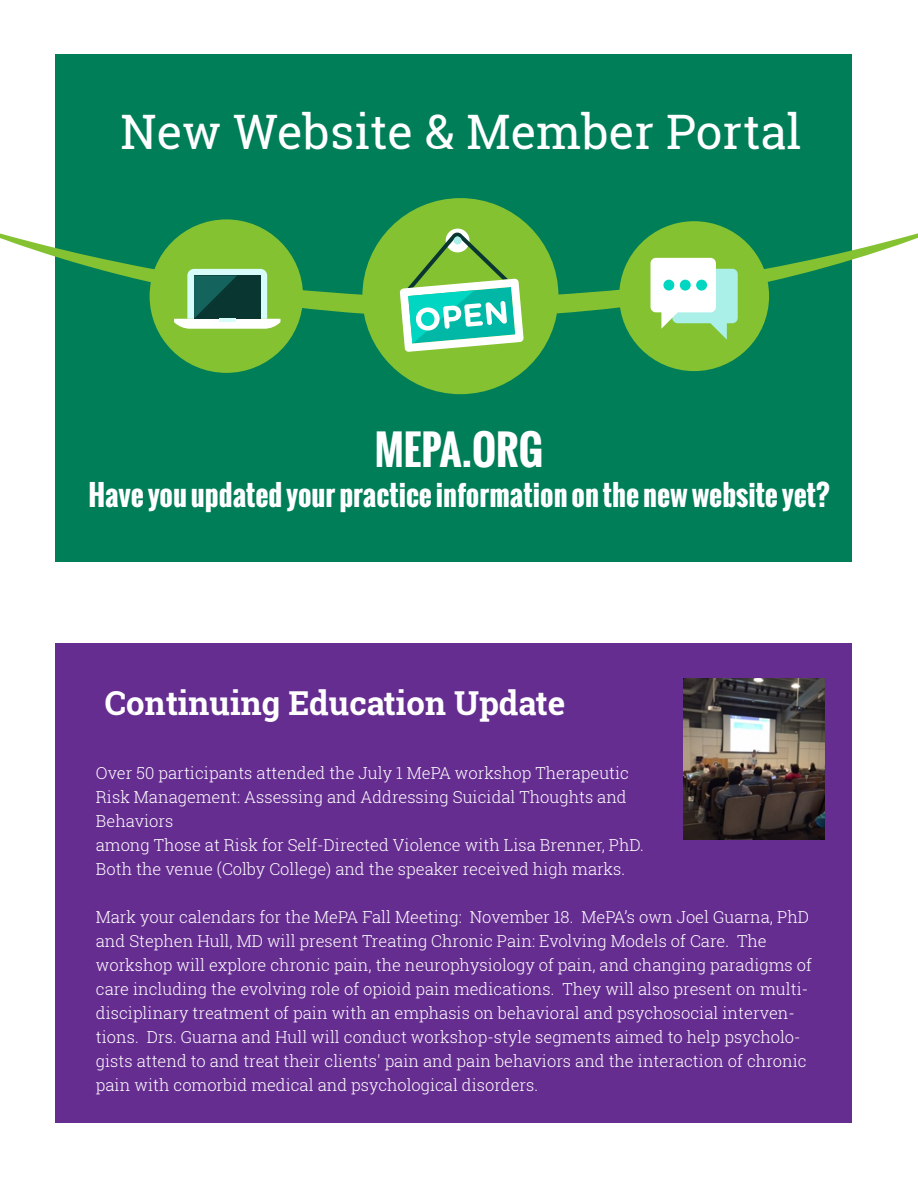
<style>
.page{position:relative;width:918px;height:1188px;background:#fff}
.page>*{position:absolute;margin:0;border:0;box-sizing:border-box;transform-origin:0 0}
.t1{font:47.55px "Roboto Slab";color:#fff}
.t2{font:700 40.5px "Oswald";color:#fff}
.t3{font:700 33px "Roboto Slab";color:#fff}
.t4{font:700 28.5px "Oswald";color:#fff}
.t5{font:300 16.5px/24px "Roboto Slab";color:#fff}
</style>
<div class="page">
<div style="left:55px;top:54px;width:797px;height:508px;background:#007e58"></div>
<div style="left:55px;top:643px;width:797px;height:480px;background:#662d91"></div>
<svg style="left:0;top:233px;width:918px;height:84px"></svg>
<div style="left:362px;top:198px;width:196px;height:196px;background:#84c231;border-radius:50%"></div>
<svg style="left:400px;top:228px;width:124px;height:124px"></svg>
<div style="left:150px;top:219px;width:153px;height:154px;background:#84c231;border-radius:50%"></div>
<svg style="left:174px;top:269px;width:106px;height:60px"></svg>
<hr style="left:219px;top:319px;width:17px;height:3px;background:#d7fcf9">
<div style="left:619px;top:221px;width:150px;height:150px;background:#84c231;border-radius:50%"></div>
<svg style="left:651px;top:258px;width:87px;height:82px"></svg>
<div style="left:663px;top:280px;width:11px;height:11px;background:#00d6c1;border-radius:50%"></div>
<div style="left:680px;top:280px;width:11px;height:11px;background:#00d6c1;border-radius:50%"></div>
<div style="left:696px;top:280px;width:11px;height:11px;background:#00d6c1;border-radius:50%"></div>
<img style="left:683px;top:679px;width:141px;height:161px">
<h1 class="t1" style="left:120px;top:100px;width:683px">New Website &amp; Member Portal</h1>
<h2 class="t2" style="left:375px;top:419px;width:170px">MEPA.ORG</h2>
<h3 class="t4" style="left:88px;top:474px;width:743px">Have you updated your practice information on the new website yet?</h3>
<h3 class="t3" style="left:105px;top:681px;width:462px">Continuing Education Update</h3>
<p class="t5" style="left:96px;top:760px;width:549px">Over 50 participants attended the July 1 MePA workshop Therapeutic Risk Management: Assessing and Addressing Suicidal Thoughts and Behaviors<br>among Those at Risk for Self-Directed Violence with Lisa Brenner, PhD.<br>Both the venue (Colby College) and the speaker received high marks.</p>
<p class="t5" style="left:96px;top:905px;width:718px">Mark your calendars for the MePA Fall Meeting: November 18. MePA’s own Joel Guarna, PhD and Stephen Hull, MD will present Treating Chronic Pain: Evolving Models of Care. The workshop will explore chronic pain, the neurophysiology of pain, and changing paradigms of care including the evolving role of opioid pain medications. They will also present on multi&shy;disciplinary treatment of pain with an emphasis on behavioral and psychosocial interven&shy;tions. Drs. Guarna and Hull will conduct workshop-style segments aimed to help psycholo&shy;gists attend to and treat their clients' pain and pain behaviors and the interaction of chronic pain with comorbid medical and psychological disorders.</p>
</div>
